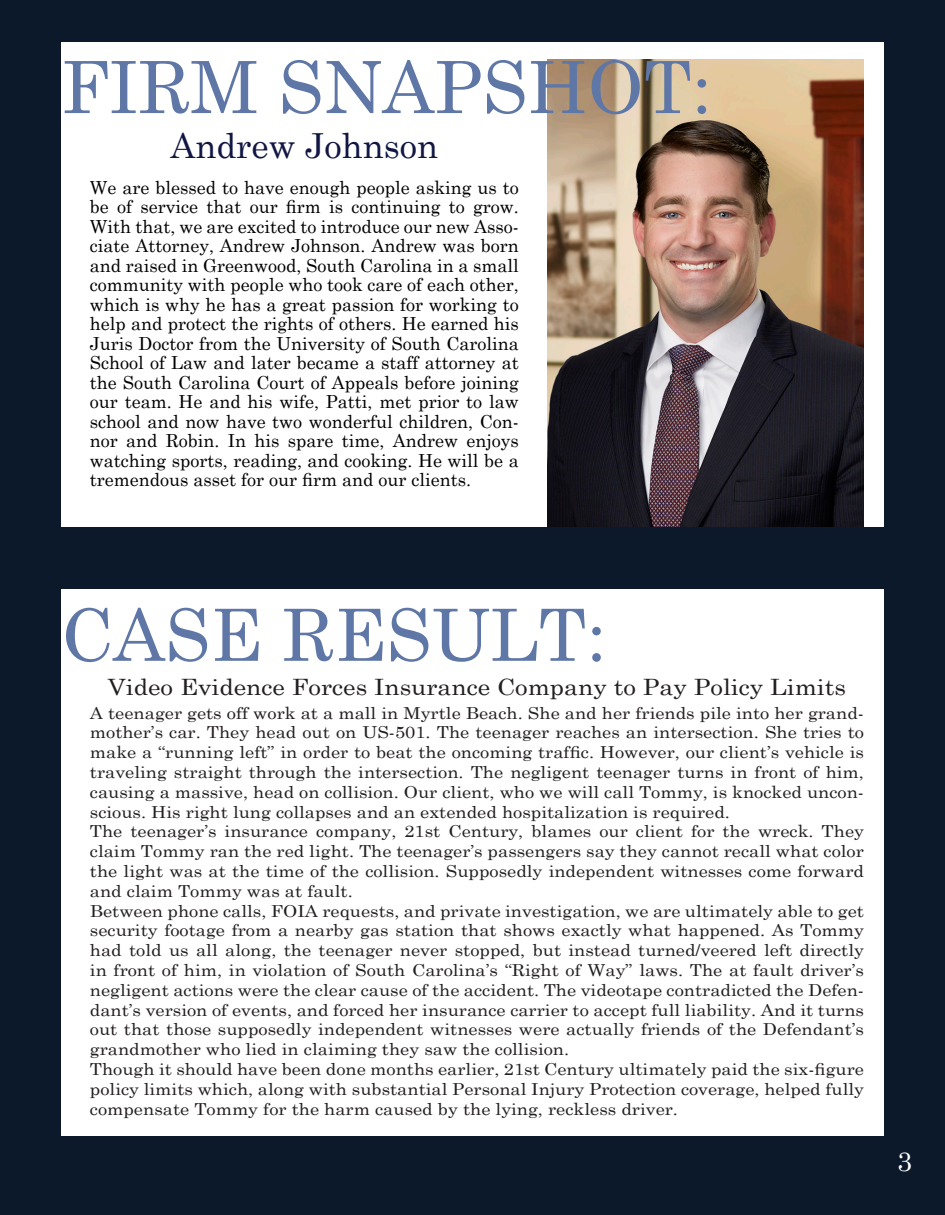
<style>
.page{position:relative;width:945px;height:1215px;background:#fff}
.page>*{position:absolute;margin:0;border:0;box-sizing:border-box;transform-origin:0 0}
.t1{font:72px "Century Schoolbook";color:#5f77a6}
.t2{font:34.5px "Century Schoolbook";color:#111742}
.t3{font:27px "Century Schoolbook";color:#fff}
.t4{font:22.5px "Century Schoolbook";color:#231f20;scale:1.11 1}
.t5{font:22.5px/27px "Century Schoolbook";color:#231f20;text-align:center}
.t6{font:18px/19.5px "Century Schoolbook";color:#000;text-align:justify}
.t7{font:16.5px/19.8px "Century Schoolbook";color:#231f20;text-align:justify;scale:1.11 1}
</style>
<div class="page">
<div style="left:0;top:0;width:14px;height:1215px;background:#0b192a"></div>
<div style="left:14px;top:0;width:931px;height:1215px;background:#0b192a"></div>
<div style="left:61px;top:42px;width:823px;height:484px;background:#fff"></div>
<img style="left:548px;top:60px;width:316px;height:466px">
<div style="left:61px;top:589px;width:823px;height:547px;background:#fff"></div>
<p class="t1" style="left:61px;top:27px;width:652px">FIRM SNAPSHOT:</p>
<p class="t2" style="left:170px;top:117px;width:269px">Andrew Johnson</p>
<p class="t6" style="left:90px;top:176px;width:430px">We are blessed to have enough people asking us to be of service that our firm is continuing to grow.<br>With that, we are excited to introduce our new Asso&shy;ciate Attorney, Andrew Johnson. Andrew was born and raised in Greenwood, South Carolina in a small community with people who took care of each other, which is why he has a great passion for working to help and protect the rights of others. He earned his Juris Doctor from the University of South Carolina School of Law and later became a staff attorney at the South Carolina Court of Appeals before joining our team. He and his wife, Patti, met prior to law school and now have two wonderful children, Con&shy;nor and Robin. In his spare time, Andrew enjoys watching sports, reading, and cooking. He will be a tremendous asset for our firm and our clients.</p>
<p class="t1" style="left:61px;top:574px;width:547px">CASE RESULT:</p>
<p class="t4" style="left:108px;top:668px;width:667px">Video Evidence Forces Insurance Company to Pay Policy Limits</p>
<p class="t7" style="left:90px;top:701px;width:699px">A teenager gets off work at a mall in Myrtle Beach. She and her friends pile into her grand&shy;mother’s car. They head out on US-501. The teenager reaches an intersection. She tries to make a “running left” in order to beat the oncoming traffic. However, our client’s vehicle is traveling straight through the intersection. The negligent teenager turns in front of him, causing a massive, head on collision. Our client, who we will call Tommy, is knocked uncon&shy;scious. His right lung collapses and an extended hospitalization is required.</p>
<p class="t7" style="left:90px;top:820px;width:699px">The teenager’s insurance company, 21st Century, blames our client for the wreck. They claim Tommy ran the red light. The teenager’s passengers say they cannot recall what color the light was at the time of the collision. Supposedly independent witnesses come forward and claim Tommy was at fault.</p>
<p class="t7" style="left:90px;top:899px;width:699px">Between phone calls, FOIA requests, and private investigation, we are ultimately able to get security footage from a nearby gas station that shows exactly what happened. As Tommy had told us all along, the teenager never stopped, but instead turned/veered left directly in front of him, in violation of South Carolina’s “Right of Way” laws. The at fault driver’s negligent actions were the clear cause of the accident. The videotape contradicted the Defen&shy;dant’s version of events, and forced her insurance carrier to accept full liability. And it turns out that those supposedly independent witnesses were actually friends of the Defendant’s grandmother who lied in claiming they saw the collision.</p>
<p class="t7" style="left:90px;top:1058px;width:699px">Though it should have been done months earlier, 21st Century ultimately paid the six-figure policy limits which, along with substantial Personal Injury Protection coverage, helped fully compensate Tommy for the harm caused by the lying, reckless driver.</p>
<p class="t5" style="left:311px;top:801px;width:390px">WRONG WAY COLLISION ON THE<br>INTERSTATE</p>
<p class="t3" style="left:897px;top:1138px;width:17px">3</p>
</div>
